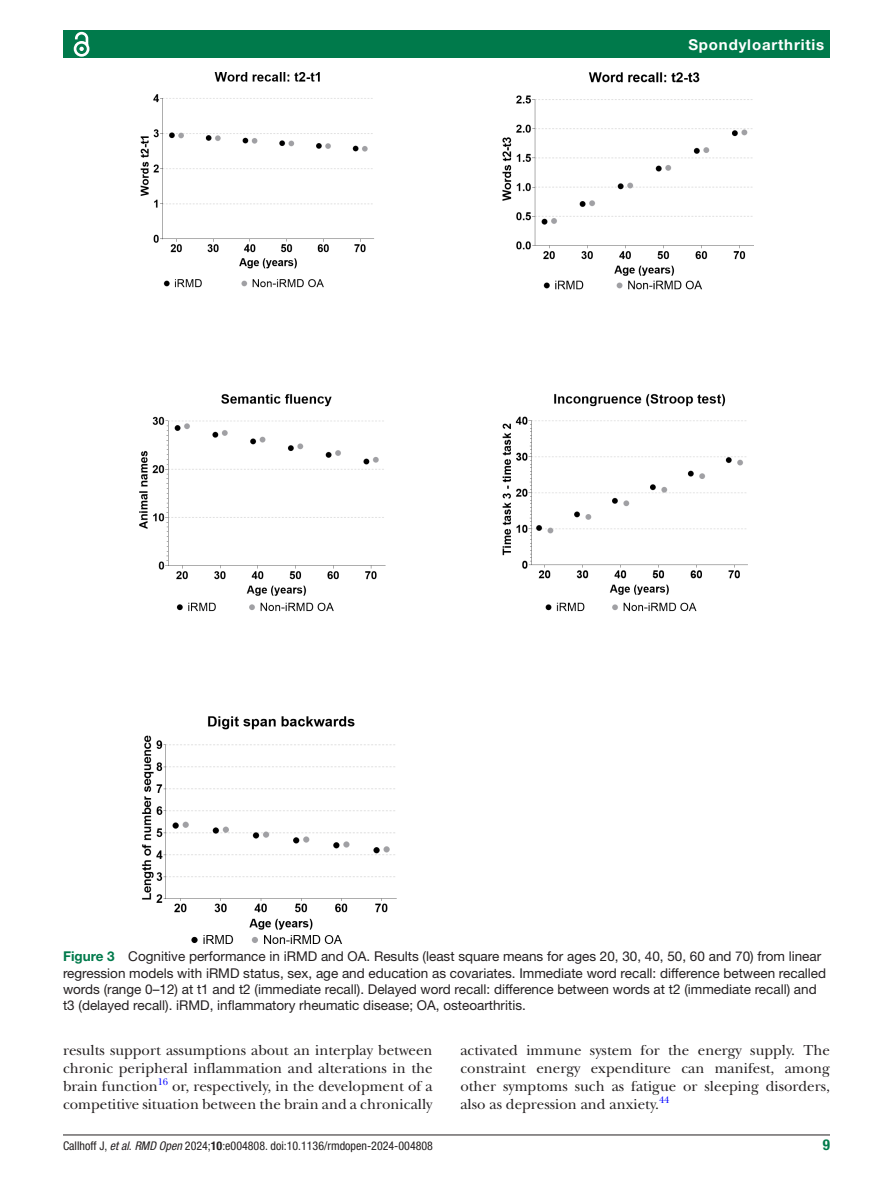
<style>
.page{position:relative;width:893px;height:1191px;background:#fff}
.page>*{position:absolute;margin:0;border:0;box-sizing:border-box;transform-origin:0 0}
.t1{font:15px/18px "New Baskerville";color:#231f20;text-align:justify}
.t2{font:700 15px "Helvetica Neue LT Std";letter-spacing:.055em;color:#fff}
.t3{font:700 condensed 15px "Helvetica Neue LT Std";color:#007a4b}
.t4{font:13.5px/16.2px "Helvetica Neue LT Std";color:#231f20}
.t5{font:condensed 12px "Helvetica Neue LT Std";color:#231f20}
.t6{font:9.9px "New Baskerville";color:#00f}
.s1{font-weight:700;color:#007a4b}
.s2{font-style:italic}
.s3{font-weight:700}
</style>
<div class="page">
<hr style="left:63px;top:1134px;width:767px;height:1px;background:#231f20">
<div style="left:63px;top:31px;width:767px;height:27px;background:#007a4b"></div>
<svg style="left:73px;top:31px;width:17px;height:26px"></svg>
<img style="left:140px;top:73px;width:613px;height:870px">
<p class="t2" style="left:688px;top:35px;width:137px">Spondyloarthritis</p>
<p class="t4" style="left:63px;top:948px;width:765px"><span class="s1">Figure 3</span> Cognitive performance in iRMD and OA. Results (least square means for ages 20, 30, 40, 50, 60 and 70) from linear regression models with iRMD status, sex, age and education as covariates. Immediate word recall: difference between recalled words (range 0–12) at t1 and t2 (immediate recall). Delayed word recall: difference between words at t2 (immediate recall) and t3 (delayed recall). iRMD, inflammatory rheumatic disease; OA, osteoarthritis.</p>
<p class="t1" style="left:63px;top:1041px;width:371px">results support assumptions about an interplay between chronic peripheral inflammation and alterations in the brain function</p>
<p class="t6" style="left:158px;top:1075px;width:12px">16</p>
<p class="t1" style="left:63px;top:1077px;width:371px;text-align:right">or, respectively, in the development of a<br>competitive situation between the brain and a chronically</p>
<p class="t1" style="left:460px;top:1041px;width:371px">activated immune system for the energy supply. The constraint energy expenditure can manifest, among other symptoms such as fatigue or sleeping disorders, also as depression and anxiety.</p>
<p class="t6" style="left:659px;top:1093px;width:12px">44</p>
<p class="t5" style="left:63px;top:1138px;width:372px">Callhoff J, <span class="s2">et al</span>. <span class="s2">RMD Open</span> 2024;<span class="s3">10</span>:e004808. doi:10.1136/rmdopen-2024-004808</p>
<p class="t3" style="left:823px;top:1135px;width:9px">9</p>
</div>
